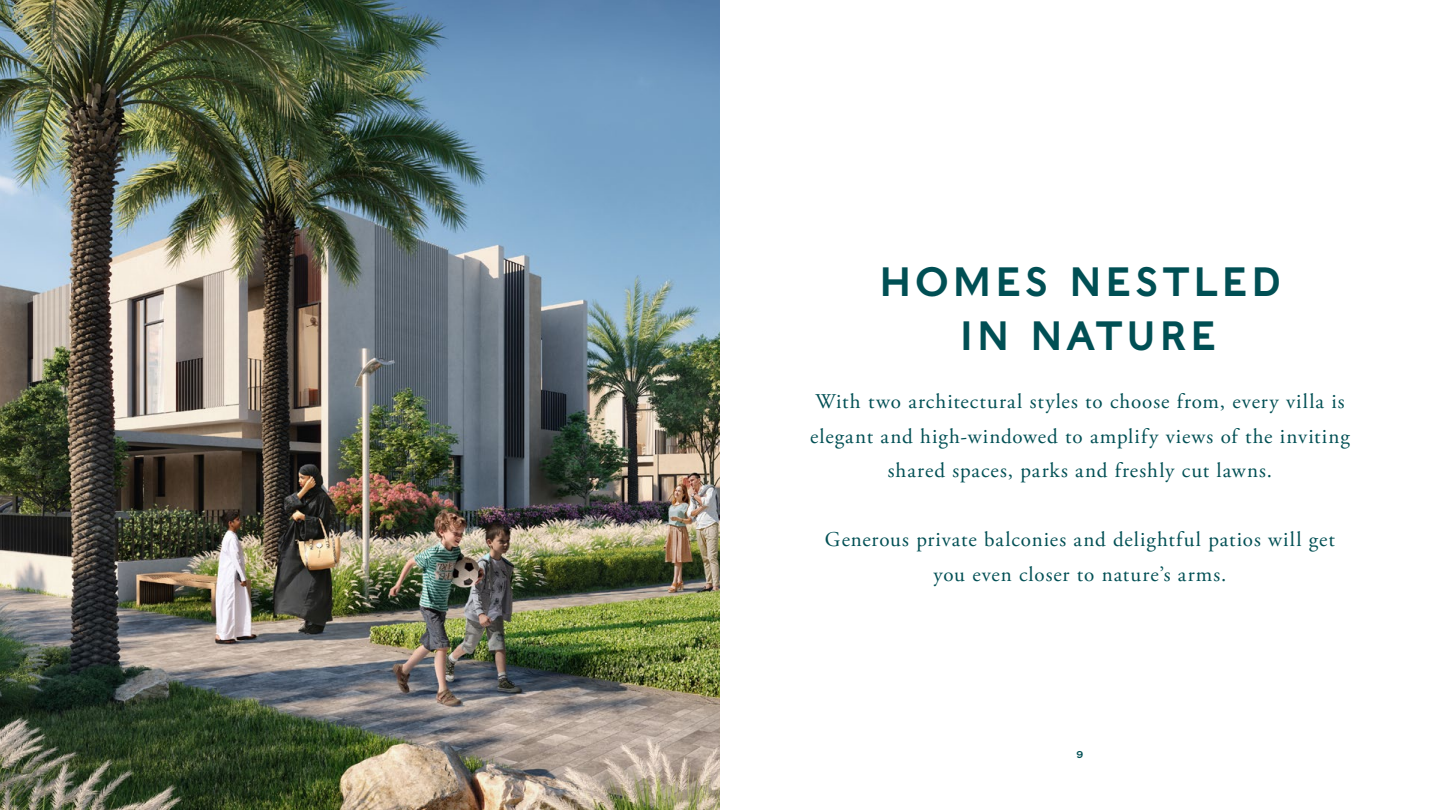
<style>
.page{position:relative;width:1440px;height:810px;background:#fff}
.page>*{position:absolute;margin:0;border:0;box-sizing:border-box;transform-origin:0 0}
.t1{font:40.5px/54px "Caslons Egyptian";letter-spacing:.065em;color:#004f54;text-align:center}
.t2{font:21px/34.5px "Adobe Garamond Pro";letter-spacing:.045em;color:#004f54;text-align:center}
.t3{font:9.75px "Caslons Egyptian";color:#004f54}
</style>
<div class="page">
<img style="left:0;top:0;width:720px;height:810px">
<h1 class="t1" style="left:879px;top:255px;width:404px">HOMES NESTLED<br>IN NATURE</h1>
<p class="t2" style="left:810px;top:386px;width:541px">With two architectural styles to choose from, every villa is elegant and high-windowed to amplify views of the inviting shared spaces, parks and freshly cut lawns.</p>
<p class="t2" style="left:825px;top:524px;width:512px">Generous private balconies and delightful patios will get you even closer to nature’s arms.</p>
<p class="t3" style="left:1077px;top:748px;width:8px">9</p>
</div>
